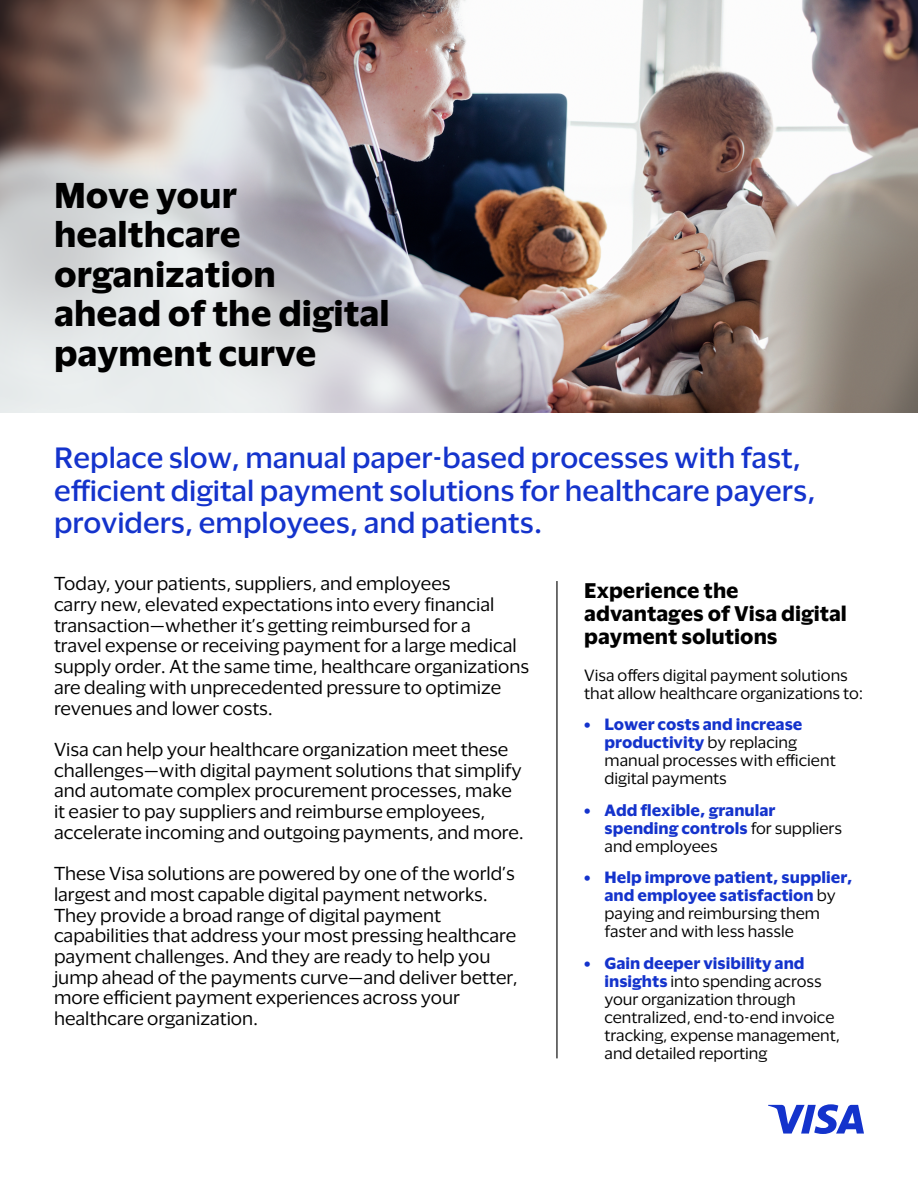
<style>
.page{position:relative;width:918px;height:1188px;background:#fff}
.page>*{position:absolute;margin:0;border:0;box-sizing:border-box;transform-origin:0 0}
.t1{font:700 33px/39.6px "Visa Dialect";color:#000}
.t2{font:500 27px/32.4px "Visa Dialect";color:#1433cc}
.t3{font:700 19.5px/23.4px "Visa Dialect";color:#000}
.t4{font:17.25px/20.7px "Visa Dialect";color:#000}
.t5{font:15px/18px "Visa Dialect";color:#000}
.t6{font:700 15px/18px "Visa Dialect";color:#1433cc}
.s1{font-weight:700;color:#1433cc}
.s2{font-weight:400;color:#000}
</style>
<div class="page">
<svg style="left:768px;top:1104px;width:96px;height:30px"></svg>
<img style="left:0;top:0;width:918px;height:413px">
<hr style="left:556px;top:581px;width:2px;height:477px;background:#000">
<h1 class="t1" style="left:54px;top:173px;width:337px">Move your healthcare organization ahead of the digital payment curve</h1>
<h2 class="t2" style="left:54px;top:440px;width:763px">Replace slow, manual paper-based processes with fast, efficient digital payment solutions for healthcare payers, providers, employees, and patients.</h2>
<p class="t4" style="left:54px;top:572px;width:477px">Today, your patients, suppliers, and employees<br>carry new, elevated expectations into every financial transaction—whether it’s getting reimbursed for a<br>travel expense or receiving payment for a large medical supply order. At the same time, healthcare organizations are dealing with unprecedented pressure to optimize revenues and lower costs.</p>
<p class="t4" style="left:54px;top:738px;width:472px">Visa can help your healthcare organization meet these challenges—with digital payment solutions that simplify and automate complex procurement processes, make it easier to pay suppliers and reimburse employees, accelerate incoming and outgoing payments, and more.</p>
<p class="t4" style="left:54px;top:862px;width:465px">These Visa solutions are powered by one of the world’s largest and most capable digital payment networks.<br>They provide a broad range of digital payment capabilities that address your most pressing healthcare payment challenges. And they are ready to help you jump ahead of the payments curve—and deliver better, more efficient payment experiences across your healthcare organization.</p>
<p class="t3" style="left:584px;top:577px;width:264px">Experience the advantages of Visa digital payment solutions</p>
<p class="t5" style="left:584px;top:665px;width:281px">Visa offers digital payment solutions that allow healthcare organizations to:</p>
<p class="t5" style="left:605px;top:714px;width:233px;text-indent:-20px"><span class="s1">• Lower costs and increase productivity</span> by replacing manual processes with efficient digital payments</p>
<p class="t6" style="left:605px;top:800px;width:239px;text-indent:-20px">• Add flexible, granular spending controls <span class="s2">for suppliers and employees</span></p>
<p class="t6" style="left:605px;top:867px;width:250px;text-indent:-20px">• Help improve patient, supplier, and employee satisfaction <span class="s2">by paying and reimbursing them faster and with less hassle</span></p>
<p class="t5" style="left:605px;top:953px;width:237px;text-indent:-20px"><span class="s1">• Gain deeper visibility and insights</span> into spending across your organization through centralized, end-to-end invoice tracking, expense management, and detailed reporting</p>
</div>
